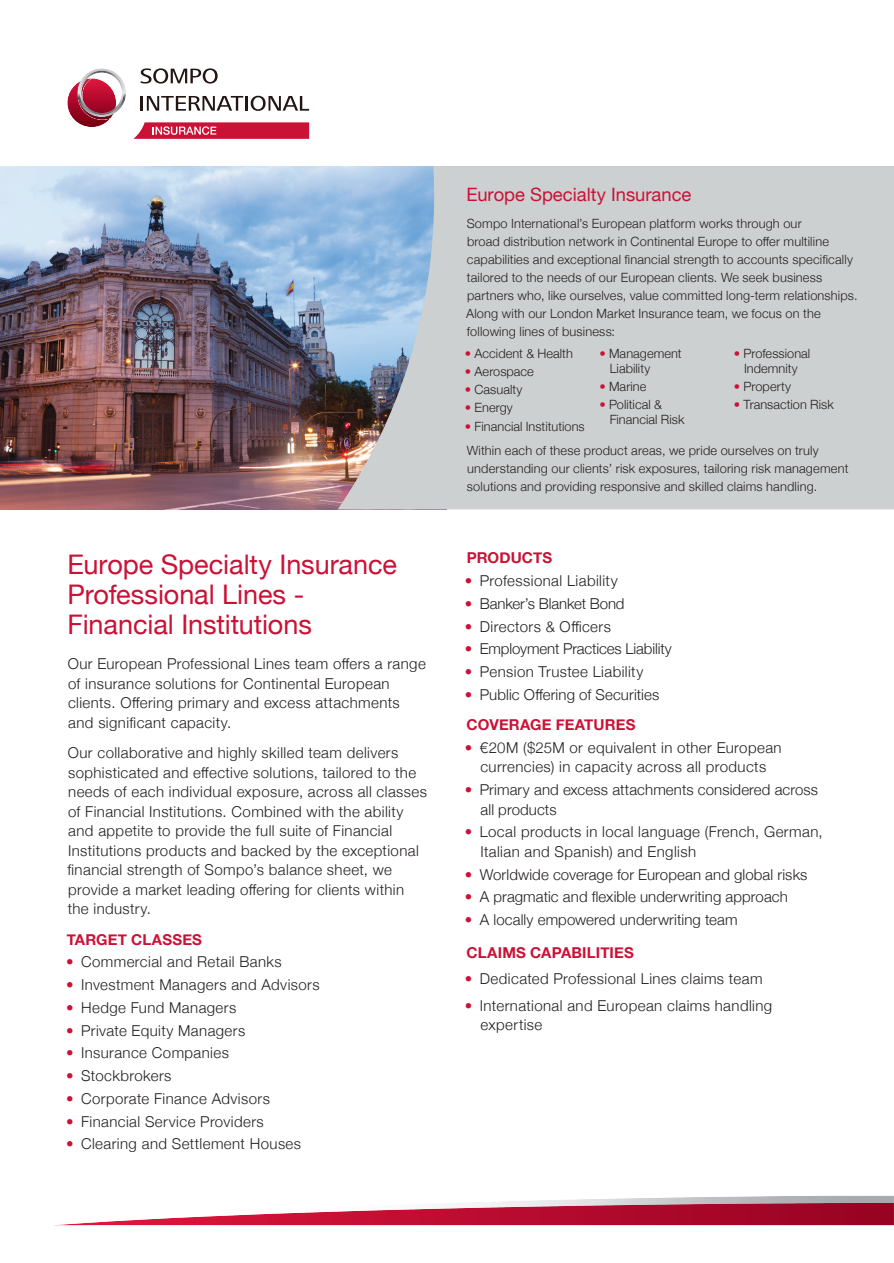
<style>
.page{position:relative;width:894px;height:1263px;background:#fff}
.page>*{position:absolute;margin:0;border:0;box-sizing:border-box;transform-origin:0 0}
.t1{font:27px/30px "Helvetica Neue";letter-spacing:-.005em;color:#cb1136}
.t2{font:18.3px "Helvetica Neue";color:#cb1136}
.t3{font:300 15px/22.8px "Helvetica Neue";letter-spacing:.025em;color:#231f20}
.t4{font:300 12.75px/18px "Helvetica Neue";letter-spacing:.015em;color:#231f20}
.s1{font-weight:700;color:#cb1136}
.s2{color:#cb1136}
</style>
<div class="page">
<svg style="left:140px;top:68px;width:77px;height:16px"></svg>
<hr style="left:245px;top:96px;width:3px;height:15px;background:#211613">
<svg style="left:250px;top:96px;width:59px;height:15px"></svg>
<svg style="left:141px;top:96px;width:102px;height:15px"></svg>
<svg style="left:133px;top:122px;width:176px;height:17px;background:#d23453"></svg>
<svg style="left:67px;top:68px;width:59px;height:59px"></svg>
<img style="left:0;top:166px;width:337px;height:343px">
<svg style="left:59px;top:1195px;width:834px;height:30px"></svg>
<svg style="left:337px;top:166px;width:556px;height:343px;background:#c5cbce"></svg>
<h1 class="t1" style="left:68px;top:552px;width:331px">Europe Specialty Insurance<br>Professional Lines -<br>Financial Institutions</h1>
<p class="t3" style="left:68px;top:653px;width:359px;line-height:19.5px">Our European Professional Lines team offers a range of insurance solutions for Continental European clients. Offering primary and excess attachments and significant capacity.</p>
<p class="t3" style="left:68px;top:742px;width:361px;line-height:19.5px">Our collaborative and highly skilled team delivers sophisticated and effective solutions, tailored to the needs of each individual exposure, across all classes of Financial Institutions. Combined with the ability and appetite to provide the full suite of Financial Institutions products and backed by the exceptional financial strength of Sompo’s balance sheet, we provide a market leading offering for clients within the industry.</p>
<p class="t3" style="left:66px;top:926px;width:255px"><span class="s1">TARGET CLASSES<br></span><span class="s2">ï</span> Commercial and Retail Banks<br><span class="s2">ï</span> Investment Managers and Advisors <span class="s2">ï</span> Hedge Fund Managers<br><span class="s2">ï</span> Private Equity Managers<br><span class="s2">ï</span> Insurance Companies<br><span class="s2">ï</span> Stockbrokers<br><span class="s2">ï</span> Corporate Finance Advisors<br><span class="s2">ï</span> Financial Service Providers<br><span class="s2">ï</span> Clearing and Settlement Houses</p>
<p class="t2" style="left:466px;top:187px;width:226px">Europe Specialty Insurance</p>
<p class="t4" style="left:466px;top:213px;width:393px">Sompo International’s European platform works through our<br>broad distribution network in Continental Europe to offer multiline capabilities and exceptional financial strength to accounts specifically tailored to the needs of our European clients. We seek business partners who, like ourselves, value committed long-term relationships.<br>Along with our London Market Insurance team, we focus on the following lines of business:</p>
<p class="t4" style="left:465px;top:343px;width:121px"><span class="s2">ï</span> Accident &amp; Health<br><span class="s2">ï</span> Aerospace<br><span class="s2">ï</span> Casualty<br><span class="s2">ï</span> Energy<br><span class="s2">ï</span> Financial Institutions</p>
<p class="t4" style="left:609px;top:344px;width:74px;line-height:15px;text-indent:-10px"><span class="s2">ï</span> Management<br>Liability</p>
<p class="t4" style="left:733px;top:347px;width:78px;line-height:15px;text-align:center"><span class="s2">ï</span> Professional<br>Indemnity</p>
<p class="t4" style="left:733px;top:376px;width:101px"><span class="s2">ï</span> Property<br><span class="s2">ï</span> Transaction Risk</p>
<p class="t4" style="left:466px;top:440px;width:383px">Within each of these product areas, we pride ourselves on truly understanding our clients’ risk exposures, tailoring risk management solutions and providing responsive and skilled claims handling.</p>
<p class="t4" style="left:599px;top:378px;width:64px"><span class="s2">ï</span> Marine<br><span class="s2">ï</span> Political &amp;</p>
<p class="t4" style="left:609px;top:409px;width:76px">Financial Risk</p>
<p class="t3" style="left:464px;top:545px;width:208px"><span class="s1">PRODUCTS<br></span><span class="s2">ï</span> Professional Liability<br><span class="s2">ï</span> Banker’s Blanket Bond<br><span class="s2">ï</span> Directors &amp; Officers<br><span class="s2">ï</span> Employment Practices Liability <span class="s2">ï</span> Pension Trustee Liability<br><span class="s2">ï</span> Public Offering of Securities</p>
<p class="t3" style="left:464px;top:712px;width:318px"><span class="s1">COVERAGE FEATURES<br></span><span class="s2">ï</span> €20M ($25M or equivalent in other European</p>
<p class="t3" style="left:464px;top:754px;width:355px;text-indent:16px">currencies) in capacity across all products<br><span class="s2">ï</span> Primary and excess attachments considered across</p>
<p class="t3" style="left:464px;top:796px;width:359px;text-indent:16px">all products<br><span class="s2">ï</span> Local products in local language (French, German,</p>
<p class="t3" style="left:464px;top:839px;width:344px;text-indent:16px">Italian and Spanish) and English<br><span class="s2">ï</span> Worldwide coverage for European and global risks <span class="s2">ï</span> A pragmatic and flexible underwriting approach<br><span class="s2">ï</span> A locally empowered underwriting team</p>
<p class="t3" style="left:464px;top:938px;width:309px;line-height:26.2px"><span class="s1">CLAIMS CAPABILITIES<br></span><span class="s2">ï</span> Dedicated Professional Lines claims team <span class="s2">ï</span> International and European claims handling</p>
<p class="t3" style="left:480px;top:1012px;width:63px">expertise</p>
</div>
